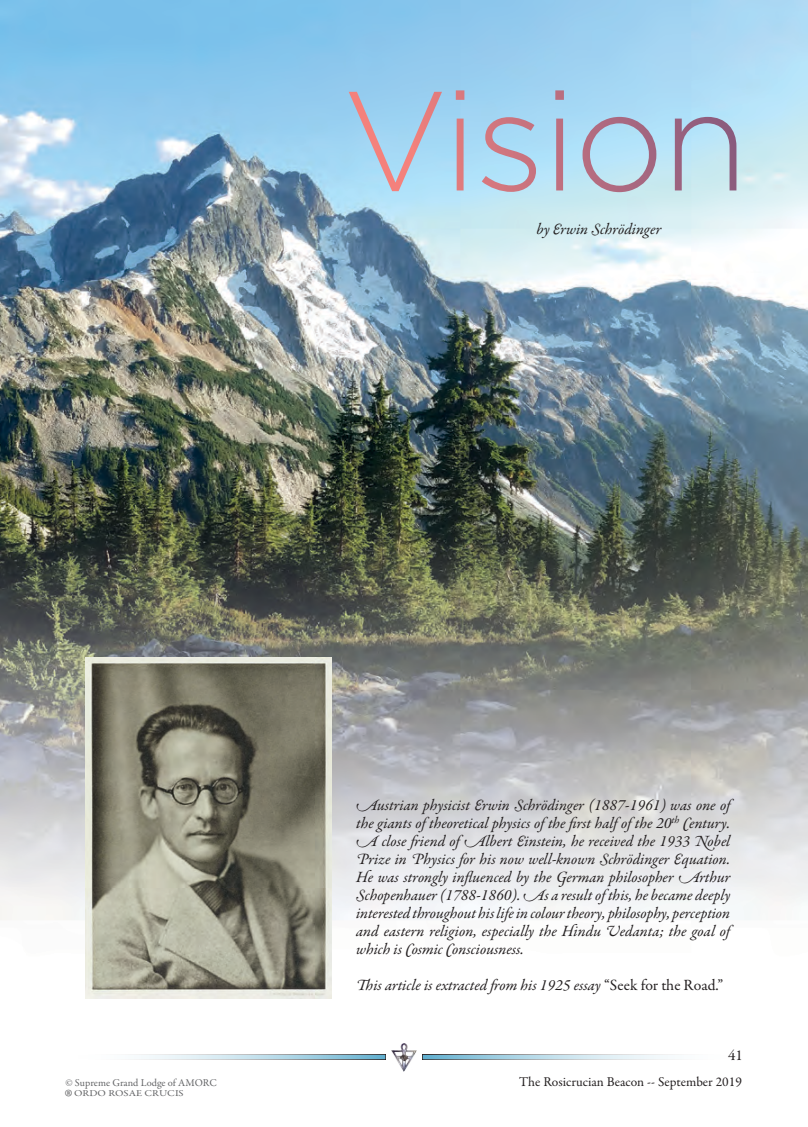
<style>
.page{position:relative;width:808px;height:1127px;background:#fff}
.page>*{position:absolute;margin:0;border:0;box-sizing:border-box;transform-origin:0 0}
.t1{font:30px "Garamond Premr Pro";color:#636466}
.t2{font:italic 15.75px/18px "Garamond Premr Pro";color:#231f20;text-align:justify}
.t3{font:15px "Garamond Premr Pro";color:#231f20}
.t4{font:13.5px "Garamond Premr Pro";color:#231f20}
.t5{font:10.5px "Garamond Premr Pro";color:#636466}
.t6{font:9px "Garamond Premr Pro";color:#636466;scale:1.2 1}
.s1{font-style:normal}
</style>
<div class="page">
<img style="left:392px;top:1043px;width:24px;height:29px">
<svg style="left:134px;top:1054px;width:252px;height:6px;background:#b4cbd5"></svg>
<svg style="left:422px;top:1054px;width:253px;height:6px;background:#b3cbd4"></svg>
<img style="left:0;top:0;width:808px;height:999px">
<svg style="left:349px;top:90px;width:387px;height:102px;background:#b0cde3"></svg>
<img style="left:85px;top:658px;width:247px;height:340px">
<p class="t2" style="left:536px;top:221px;width:126px">by Erwin Schrödinger</p>
<p class="t2" style="left:356px;top:797px;width:376px">Austrian physicist Erwin Schrödinger (1887-1961) was one of the giants of theoretical physics of the first half of the 20<sup>th</sup> Century.<br>A close friend of Albert Einstein, he received the 1933 Nobel Prize in Physics for his now well-known Schrödinger Equation.<br>He was strongly influenced by the German philosopher Arthur Schopenhauer (1788-1860). As a result of this, he became deeply interested throughout his life in colour theory, philosophy, perception and eastern religion, especially the Hindu Vedanta; the goal of which is Cosmic Consciousness.</p>
<p class="t2" style="left:356px;top:977px;width:369px">This article is extracted from his 1925 essay <span class="s1">“Seek for the Road.”</span></p>
<p class="t3" style="left:728px;top:1046px;width:16px">41</p>
<p class="t5" style="left:65px;top:1077px;width:153px">© Supreme Grand Lodge of AMORC</p>
<p class="t4" style="left:519px;top:1074px;width:224px">The Rosicrucian Beacon -- September 2019</p>
<h1 class="t1" style="left:65px;top:1081px;width:8px">®</h1>
<p class="t6" style="left:74px;top:1087px;width:93px">ORDO ROSAE CRUCIS</p>
</div>
